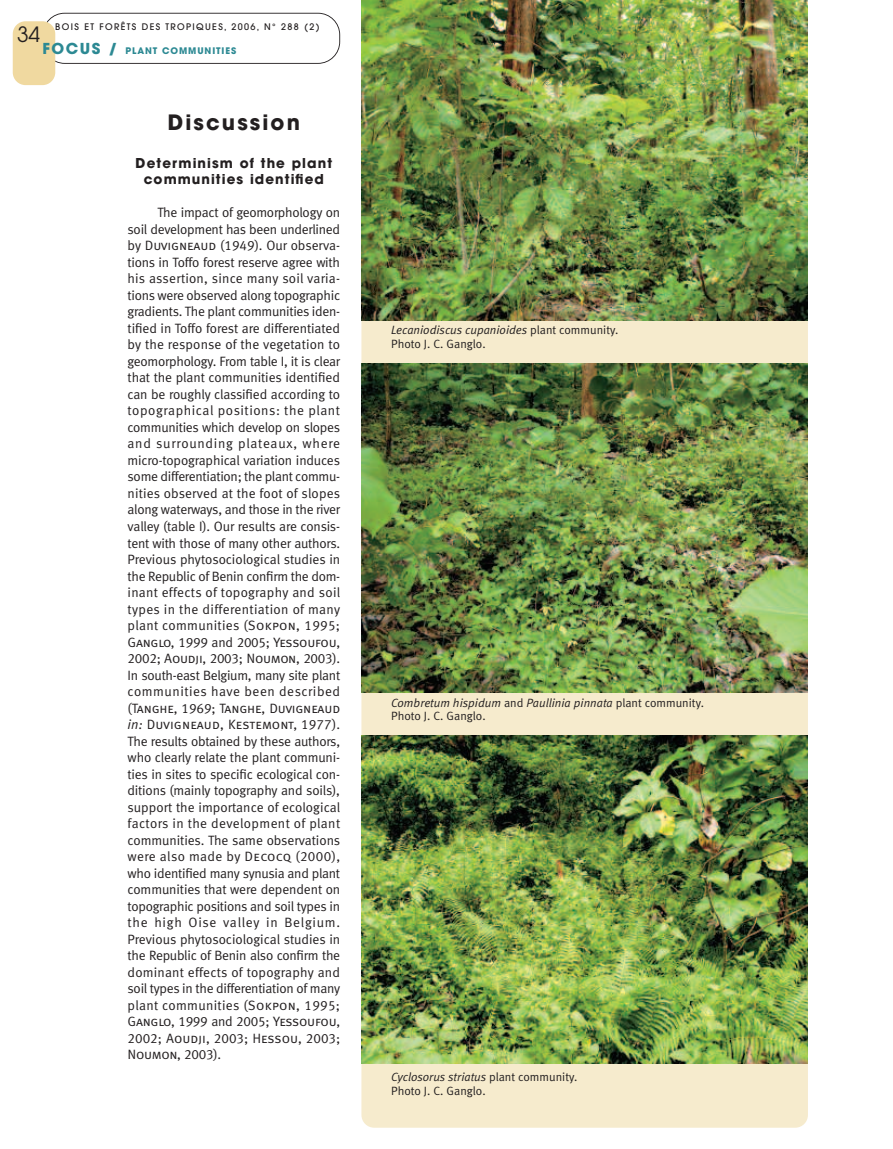
<style>
.page{position:relative;width:893px;height:1149px;background:#fff}
.page>*{position:absolute;margin:0;border:0;box-sizing:border-box;transform-origin:0 0}
.t1{font:700 21px "Avant Garde";letter-spacing:.1em;color:#231f20}
.t2{font:21px "Avant Garde";color:#231f20}
.t3{font:13.5px/16.5px "Meta Normal LF";letter-spacing:.02em;color:#231f20;text-align:justify}
.t4{font:13.5px/16.5px "Meta Normal LF Caps";letter-spacing:-.02em;color:#231f20}
.t5{font:700 13.5px/16.5px "Avant Garde";letter-spacing:.08em;color:#231f20;text-align:center}
.t6{font:12px/13.5px "Meta Normal LF";color:#231f20}
.t7{font:500 9px "Avant Garde";letter-spacing:.15em;color:#231f20}
.t8{font:700 9px "Avant Garde";letter-spacing:.1em;color:#2c8993}
.s1{font-size:15px}
.s2{font-family:"Meta Normal LF Caps"}
.s3{font-family:"Meta Normal LF"}
.s4{font-family:"Meta Normal LF";font-style:italic}
.s5{font-style:italic}
</style>
<div class="page">
<svg style="left:46px;top:13px;width:294px;height:51px"></svg>
<div style="left:13px;top:21px;width:42px;height:64px;background:#f0d9a0;border-radius:13px"></div>
<div style="left:361px;top:320px;width:447px;height:807px;background:#f6ebcd"></div>
<img style="left:361px;top:0;width:447px;height:320px">
<img style="left:361px;top:364px;width:447px;height:328px">
<img style="left:361px;top:734px;width:447px;height:329px">
<h1 class="t2" style="left:17px;top:26px;width:25px">34</h1>
<p class="t7" style="left:55px;top:23px;width:266px">BOIS ET FORÊTS DES TROPIQUES, 2006, N° 288 (2)</p>
<p class="t8" style="left:43px;top:47px;width:195px"><span class="s1">FOCUS /</span> PLANT COMMUNITIES</p>
<h1 class="t1" style="left:168px;top:115px;width:134px">Discussion</h1>
<p class="t5" style="left:136px;top:156px;width:198px">Determinism of the plant communities identified</p>
<p class="t3" style="left:128px;top:205px;width:214px;text-indent:30px">The impact of geomorphology on soil development has been underlined by <span class="s2">Duvigneaud</span> (1949). Our observa&shy;tions in Toffo forest reserve agree with his assertion, since many soil varia&shy;tions were observed along topographic gradients. The plant communities iden&shy;tified in Toffo forest are differentiated by the response of the vegetation to geomorphology. From table I, it is clear that the plant communities identified can be roughly classified according to topographical positions: the plant communities which develop on slopes and surrounding plateaux, where micro-topographical variation induces some differentiation; the plant commu&shy;nities observed at the foot of slopes along waterways, and those in the river valley (table I). Our results are consis&shy;tent with those of many other authors.<br>Previous phytosociological studies in the Republic of Benin confirm the dom&shy;inant effects of topography and soil types in the differentiation of many plant communities (<span class="s2">Sokpon, 1995;</span></p>
<p class="t4" style="left:128px;top:634px;width:214px">Ganglo, 1999 <span class="s3">and</span> 2005; Yessoufou,<br>2002; Aoudji, 2003; Noumon, <span class="s3">2003).</span></p>
<p class="t3" style="left:128px;top:667px;width:214px">In south-east Belgium, many site plant communities have been described</p>
<p class="t4" style="left:128px;top:700px;width:214px"><span class="s3">(</span>Tanghe, 1969; Tanghe, Duvigneaud <span class="s4">in:</span> Duvigneaud, Kestemont, <span class="s3">1977).</span></p>
<p class="t3" style="left:128px;top:733px;width:214px">The results obtained by these authors, who clearly relate the plant communi&shy;ties in sites to specific ecological con&shy;ditions (mainly topography and soils), support the importance of ecological factors in the development of plant communities. The same observations were also made by <span class="s2">Decocq</span> (2000), who identified many synusia and plant communities that were dependent on topographic positions and soil types in the high Oise valley in Belgium.<br>Previous phytosociological studies in the Republic of Benin also confirm the dominant effects of topography and soil types in the differentiation of many plant communities (<span class="s2">Sokpon, 1995;</span></p>
<p class="t4" style="left:128px;top:1014px;width:214px;text-align:justify">Ganglo, <span class="s3">1999 and 2005;</span> Yessoufou, 2002; Aoudji, 2003; Hessou, 2003; Noumon, <span class="s3">2003).</span></p>
<p class="t6" style="left:391px;top:324px;width:229px"><span class="s5">Lecaniodiscus cupanioides</span> plant community.<br>Photo J. C. Ganglo.</p>
<p class="t6" style="left:391px;top:696px;width:314px"><span class="s5">Combretum hispidum</span> and <span class="s5">Paullinia pinnata</span> plant community.<br>Photo J. C. Ganglo.</p>
<p class="t6" style="left:391px;top:1070px;width:188px"><span class="s5">Cyclosorus striatus</span> plant community.<br>Photo J. C. Ganglo.</p>
</div>
